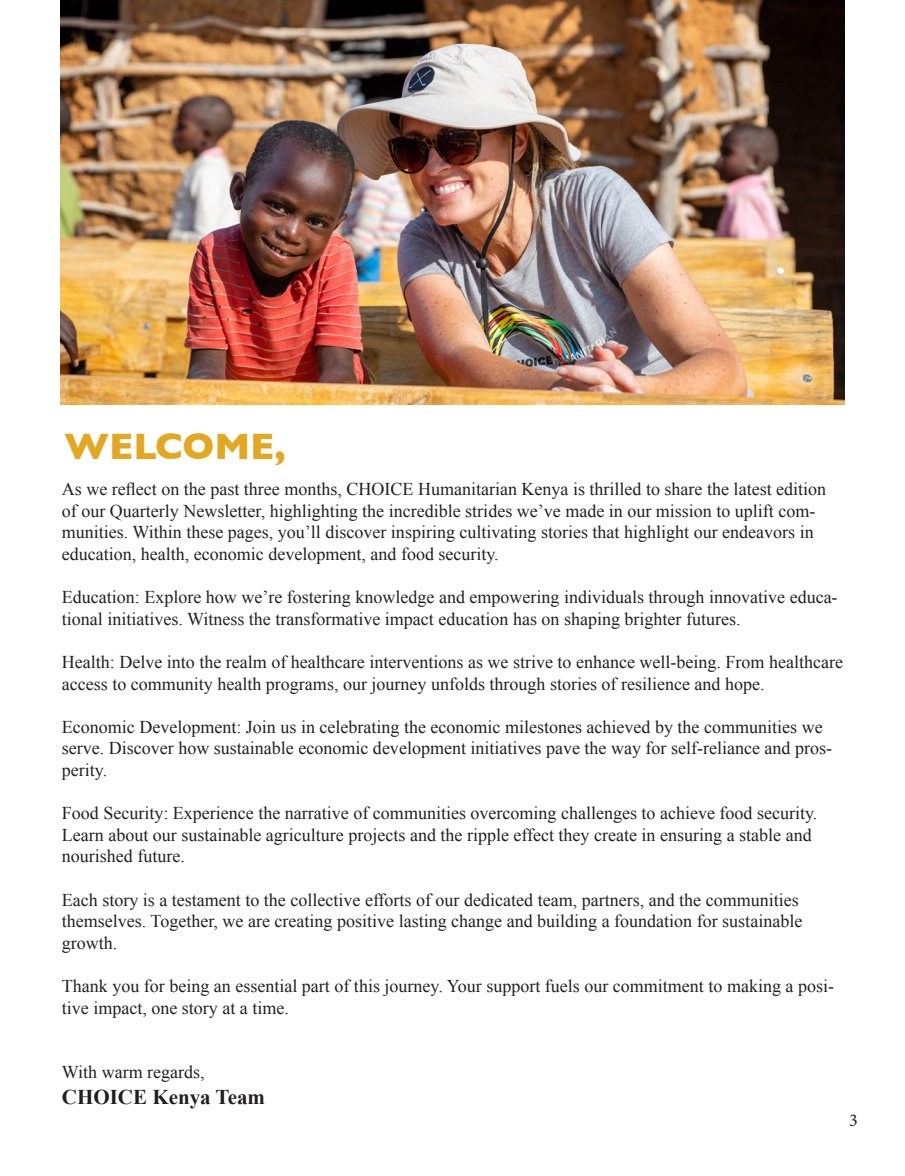
<style>
.page{position:relative;width:905px;height:1176px;background:#fff}
.page>*{position:absolute;margin:0;border:0;box-sizing:border-box;transform-origin:0 0}
.t1{font:700 37.5px "Gill Sans";color:#e4a722}
.t2{font:700 21px "Times New Roman";color:#231f20}
.t3{font:18px/21.6px "Times New Roman";color:#231f20}
.t4{font:18px "Minion Pro";color:#231f20}
</style>
<div class="page">
<img style="left:61px;top:0;width:783px;height:404px">
<p class="t1" style="left:64px;top:417px;width:223px">WELCOME,</p>
<p class="t3" style="left:62px;top:478px;width:765px">As we reflect on the past three months, CHOICE Humanitarian Kenya is thrilled to share the latest edition of our Quarterly Newsletter, highlighting the incredible strides we’ve made in our mission to uplift com&shy;munities. Within these pages, you’ll discover inspiring cultivating stories that highlight our endeavors in education, health, economic development, and food security.</p>
<p class="t3" style="left:62px;top:586px;width:777px">Education: Explore how we’re fostering knowledge and empowering individuals through innovative educa&shy;tional initiatives. Witness the transformative impact education has on shaping brighter futures.</p>
<p class="t3" style="left:62px;top:651px;width:782px">Health: Delve into the realm of healthcare interventions as we strive to enhance well-being. From healthcare access to community health programs, our journey unfolds through stories of resilience and hope.</p>
<p class="t3" style="left:62px;top:715px;width:771px">Economic Development: Join us in celebrating the economic milestones achieved by the communities we serve. Discover how sustainable economic development initiatives pave the way for self-reliance and pros&shy;perity.</p>
<p class="t3" style="left:62px;top:802px;width:757px">Food Security: Experience the narrative of communities overcoming challenges to achieve food security.<br>Learn about our sustainable agriculture projects and the ripple effect they create in ensuring a stable and nourished future.</p>
<p class="t3" style="left:62px;top:888px;width:742px">Each story is a testament to the collective efforts of our dedicated team, partners, and the communities themselves. Together, we are creating positive lasting change and building a foundation for sustainable growth.</p>
<p class="t3" style="left:62px;top:975px;width:773px">Thank you for being an essential part of this journey. Your support fuels our commitment to making a posi&shy;tive impact, one story at a time.</p>
<p class="t3" style="left:62px;top:1061px;width:144px">With warm regards,</p>
<p class="t2" style="left:62px;top:1082px;width:205px">CHOICE Kenya Team</p>
<p class="t4" style="left:849px;top:1108px;width:10px">3</p>
</div>
